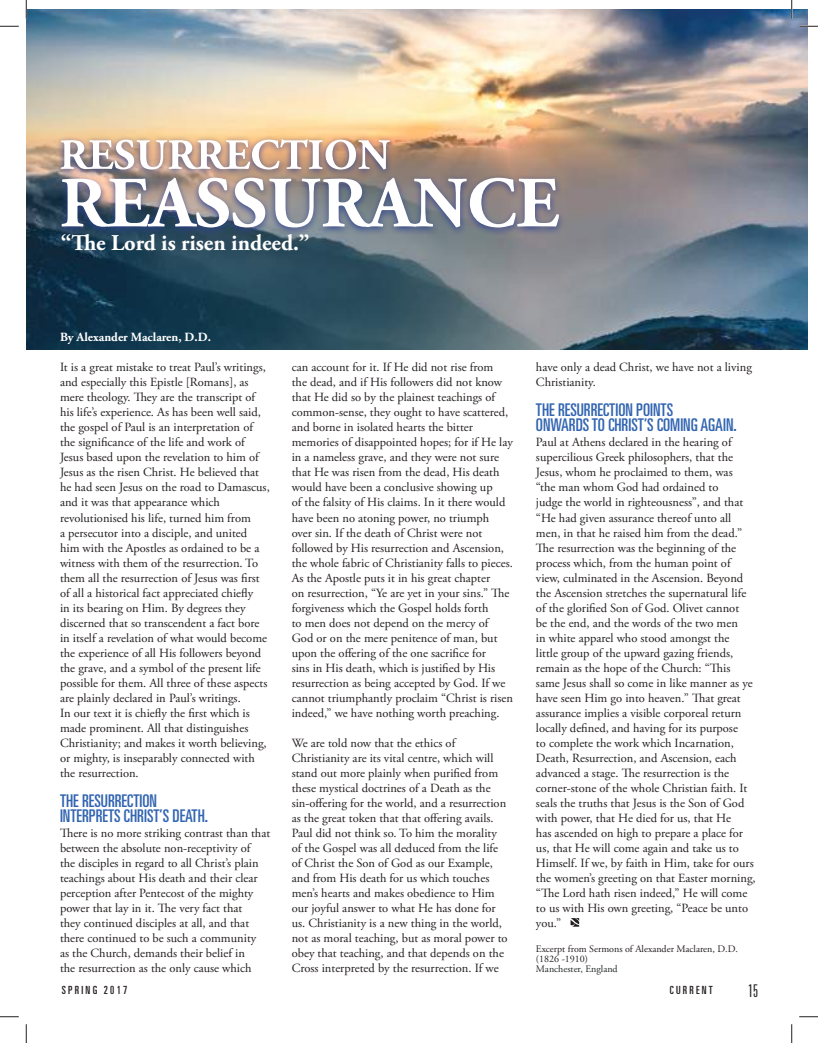
<style>
.page{position:relative;width:818px;height:1043px;background:#fff}
.page>*{position:absolute;margin:0;border:0;box-sizing:border-box;transform-origin:0 0}
.t1{font:700 22.5px "Adobe Garamond Pro";color:#fff}
.t2{font:ultra-condensed 17.5px/15px "Univers";color:#3265b1}
.t3{font:300 ultra-condensed 17.5px "Univers";color:#241f1f}
.t4{font:12.5px/15px "Adobe Garamond Pro";color:#241f1f}
.t5{font:700 12.5px "Adobe Garamond Pro";color:#fff}
.t6{font:ultra-condensed 11.25px "Univers";letter-spacing:.2em;color:#241f1f}
.t7{font:10px/10px "Adobe Garamond Pro";color:#241f1f}
.t8{font:10px "Adobe Garamond Pro";color:#23292a}
</style>
<div class="page">
<svg style="left:570px;top:918px;width:9px;height:8px"></svg>
<img style="left:26px;top:9px;width:781px;height:340px">
<div style="left:55px;top:135px;width:510px;height:102px;background:#2a3f91;opacity:.85"></div>
<svg style="left:61px;top:178px;width:498px;height:49px"></svg>
<svg style="left:61px;top:139px;width:329px;height:30px"></svg>
<svg style="left:0;top:25px;width:19px;height:2px"></svg>
<svg style="left:799px;top:25px;width:19px;height:2px"></svg>
<svg style="left:0;top:1016px;width:19px;height:1px"></svg>
<svg style="left:799px;top:1016px;width:19px;height:1px"></svg>
<svg style="left:25px;top:0;width:2px;height:19px"></svg>
<svg style="left:25px;top:1024px;width:2px;height:18px"></svg>
<svg style="left:790px;top:0;width:2px;height:19px"></svg>
<svg style="left:791px;top:1024px;width:1px;height:18px"></svg>
<h1 class="t1" style="left:61px;top:230px;width:250px">“The Lord is risen indeed.”</h1>
<p class="t5" style="left:60px;top:330px;width:152px">By Alexander Maclaren, D.D.</p>
<p class="t4" style="left:60px;top:360px;width:211px">It is a great mistake to treat Paul’s writings, and especially this Epistle [Romans], as mere theology. They are the transcript of his life’s experience. As has been well said, the gospel of Paul is an interpretation of the significance of the life and work of Jesus based upon the revelation to him of Jesus as the risen Christ. He believed that he had seen Jesus on the road to Damascus, and it was that appearance which revolutionised his life, turned him from<br>a persecutor into a disciple, and united him with the Apostles as ordained to be a witness with them of the resurrection. To them all the resurrection of Jesus was first of all a historical fact appreciated chiefly<br>in its bearing on Him. By degrees they discerned that so transcendent a fact bore in itself a revelation of what would become the experience of all His followers beyond the grave, and a symbol of the present life possible for them. All three of these aspects are plainly declared in Paul’s writings.<br>In our text it is chiefly the first which is made prominent. All that distinguishes Christianity; and makes it worth believing, or mighty, is inseparably connected with the resurrection.</p>
<h2 class="t2" style="left:60px;top:792px;width:150px">THE RESURRECTION<br>INTERPRETS CHRIST’S DEATH.</h2>
<p class="t4" style="left:60px;top:825px;width:212px">There is no more striking contrast than that between the absolute non-receptivity of<br>the disciples in regard to all Christ’s plain teachings about His death and their clear perception after Pentecost of the mighty power that lay in it. The very fact that<br>they continued disciples at all, and that there continued to be such a community<br>as the Church, demands their belief in<br>the resurrection as the only cause which</p>
<p class="t6" style="left:62px;top:984px;width:67px">SPRING 2017</p>
<p class="t4" style="left:292px;top:360px;width:223px">can account for it. If He did not rise from<br>the dead, and if His followers did not know that He did so by the plainest teachings of common-sense, they ought to have scattered, and borne in isolated hearts the bitter memories of disappointed hopes; for if He lay in a nameless grave, and they were not sure that He was risen from the dead, His death would have been a conclusive showing up<br>of the falsity of His claims. In it there would have been no atoning power, no triumph<br>over sin. If the death of Christ were not followed by His resurrection and Ascension, the whole fabric of Christianity falls to pieces.<br>As the Apostle puts it in his great chapter<br>on resurrection, “Ye are yet in your sins.” The forgiveness which the Gospel holds forth<br>to men does not depend on the mercy of God or on the mere penitence of man, but upon the offering of the one sacrifice for<br>sins in His death, which is justified by His resurrection as being accepted by God. If we cannot triumphantly proclaim “Christ is risen indeed,” we have nothing worth preaching.</p>
<p class="t4" style="left:292px;top:735px;width:217px">We are told now that the ethics of Christianity are its vital centre, which will stand out more plainly when purified from these mystical doctrines of a Death as the sin-offering for the world, and a resurrection as the great token that that offering avails.<br>Paul did not think so. To him the morality of the Gospel was all deduced from the life of Christ the Son of God as our Example, and from His death for us which touches men’s hearts and makes obedience to Him our joyful answer to what He has done for us. Christianity is a new thing in the world, not as moral teaching, but as moral power to obey that teaching, and that depends on the Cross interpreted by the resurrection. If we</p>
<p class="t4" style="left:536px;top:360px;width:217px">have only a dead Christ, we have not a living<br>Christianity.</p>
<h2 class="t2" style="left:536px;top:402px;width:202px">THE RESURRECTION POINTS<br>ONWARDS TO CHRIST’S COMING AGAIN.</h2>
<p class="t4" style="left:536px;top:435px;width:221px">Paul at Athens declared in the hearing of supercilious Greek philosophers, that the Jesus, whom he proclaimed to them, was<br>“the man whom God had ordained to<br>judge the world in righteousness”, and that “He had given assurance thereof unto all men, in that he raised him from the dead.” The resurrection was the beginning of the process which, from the human point of view, culminated in the Ascension. Beyond the Ascension stretches the supernatural life of the glorified Son of God. Olivet cannot<br>be the end, and the words of the two men<br>in white apparel who stood amongst the<br>little group of the upward gazing friends, remain as the hope of the Church: “This same Jesus shall so come in like manner as ye have seen Him go into heaven.” That great assurance implies a visible corporeal return locally defined, and having for its purpose<br>to complete the work which Incarnation, Death, Resurrection, and Ascension, each advanced a stage. The resurrection is the corner-stone of the whole Christian faith. It seals the truths that Jesus is the Son of God with power, that He died for us, that He<br>has ascended on high to prepare a place for us, that He will come again and take us to Himself. If we, by faith in Him, take for ours the women’s greeting on that Easter morning, “The Lord hath risen indeed,” He will come to us with His own greeting, “Peace be unto you.”</p>
<p class="t7" style="left:536px;top:943px;width:204px">Excerpt from Sermons of Alexander Maclaren, D.D. (1826 -1910)</p>
<p class="t8" style="left:536px;top:962px;width:83px">Manchester, England</p>
<p class="t6" style="left:669px;top:984px;width:45px">CURRENT</p>
<h2 class="t3" style="left:748px;top:981px;width:11px">15</h2>
</div>
